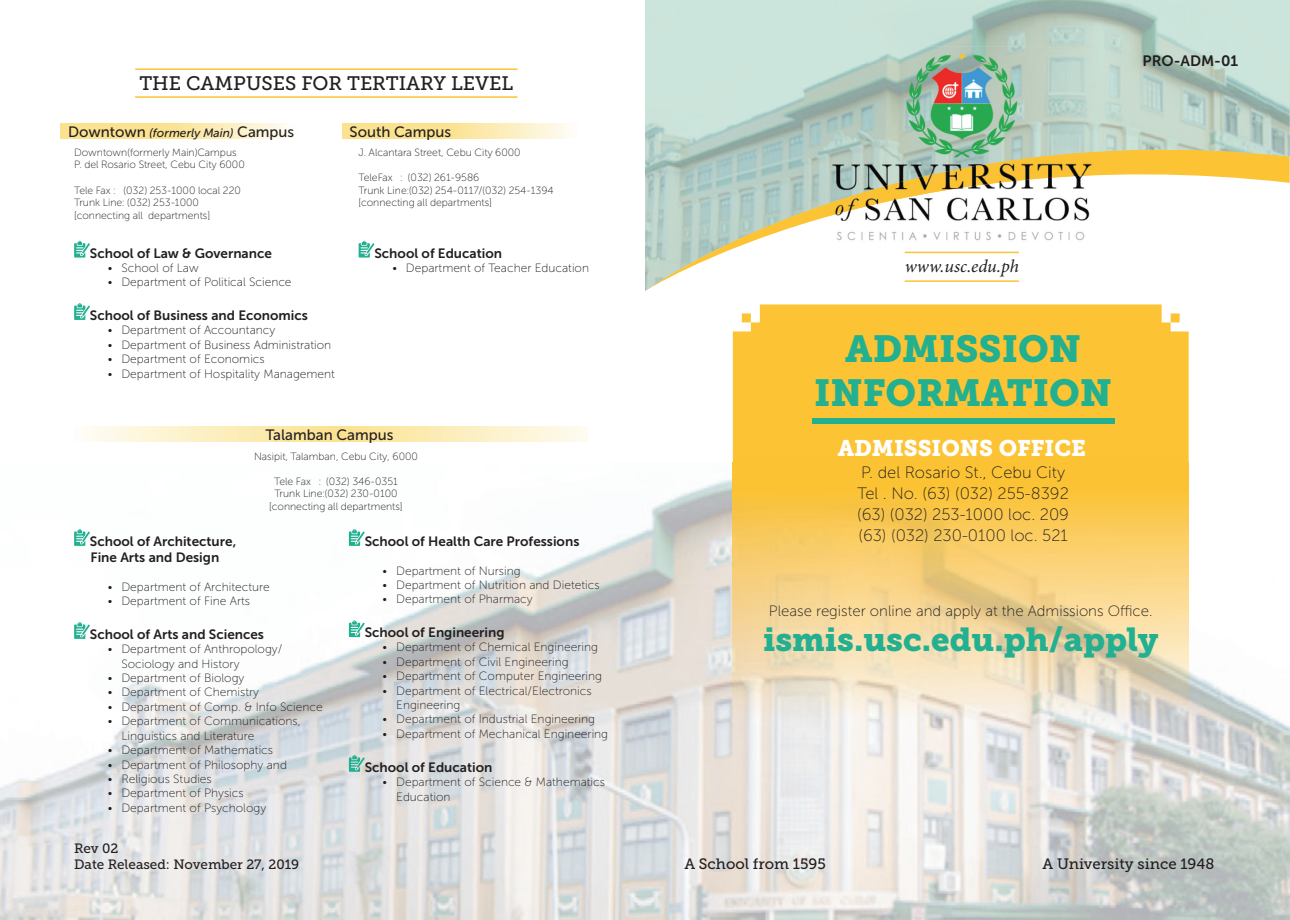
<style>
.page{position:relative;width:1290px;height:920px;background:#fff}
.page>*{position:absolute;margin:0;border:0;box-sizing:border-box;transform-origin:0 0}
.t1{font:37.5px/43.5px "Museo Slab 900";color:#22b090;text-align:center}
.t2{font:33px "Museo Slab 900";color:#22b090}
.t3{font:22.5px "Museo Slab 900";color:#fff}
.t4{font:19.5px "Museo Slab 500";color:#231f20}
.t5{font:italic 18px "Minion Pro";letter-spacing:.005em;color:#231f20}
.t6{font:16.5px/21px "Museo Sans 100";color:#231f20}
.t7{font:15px "Museo Sans Cyrl 500";color:#231f20}
.t8{font:15px "Museo Sans 100";color:#231f20}
.t9{font:15px "Museo Slab 500";color:#231f20}
.t10{font:15px "Museo Sans 700";color:#231f20}
.t11{font:13.5px/16.2px "Museo Sans 700";color:#231f20}
.t12{font:13.5px/16.2px "Museo Slab 500";color:#231f20}
.t13{font:12px/14.4px "Museo Sans 100";color:#231f20}
.t14{font:10.5px/12.6px "Museo Sans Cyrl 100";color:#231f20}
.s1{font-style:italic;font-size:12px}
</style>
<div class="page">
<img style="left:0;top:462px;width:1290px;height:458px">
<img style="left:645px;top:0;width:644px;height:291px">
<img style="left:826px;top:217px;width:272px;height:28px">
<img style="left:826px;top:204px;width:272px;height:13px">
<img style="left:826px;top:47px;width:272px;height:157px">
<hr style="left:905px;top:252px;width:114px;height:1px;background:#fcc435">
<hr style="left:905px;top:280px;width:114px;height:2px;background:#fcc435">
<hr style="left:135px;top:96px;width:382px;height:2px;background:#fcc435">
<hr style="left:135px;top:68px;width:382px;height:2px;background:#fcc435">
<div style="left:733px;top:304px;width:456px;height:158px;background:#fcc435"></div>
<img style="left:733px;top:462px;width:456px;height:315px">
<div style="left:742px;top:313px;width:438px;height:9px;background:#fcc435"></div>
<svg style="left:61px;top:124px;width:226px;height:14px;background:#fbe8a8"></svg>
<svg style="left:88px;top:426px;width:500px;height:15px;background:#fceec0"></svg>
<svg style="left:342px;top:124px;width:227px;height:14px;background:#fbe8a9"></svg>
<svg style="left:74px;top:241px;width:16px;height:17px"></svg>
<svg style="left:74px;top:303px;width:16px;height:17px"></svg>
<svg style="left:74px;top:529px;width:16px;height:17px"></svg>
<svg style="left:74px;top:622px;width:16px;height:17px"></svg>
<svg style="left:349px;top:529px;width:16px;height:17px"></svg>
<svg style="left:349px;top:620px;width:16px;height:17px"></svg>
<svg style="left:349px;top:755px;width:16px;height:17px"></svg>
<svg style="left:359px;top:241px;width:15px;height:17px"></svg>
<div style="left:812px;top:418px;width:303px;height:6px;background:#22b090"></div>
<h3 class="t4" style="left:139px;top:73px;width:375px">THE CAMPUSES FOR TERTIARY LEVEL</h3>
<p class="t7" style="left:68px;top:123px;width:228px">Downtown <span class="s1">(formerly Main)</span> Campus</p>
<p class="t14" style="left:74px;top:146px;width:172px">Downtown(formerly Main)Campus<br>P. del Rosario Street, Cebu City 6000</p>
<p class="t14" style="left:74px;top:184px;width:168px">Tele Fax : (032) 253-1000 local 220<br>Trunk Line: (032) 253-1000 [connecting all departments]</p>
<p class="t11" style="left:90px;top:245px;width:183px">School of Law &amp; Governance</p>
<p class="t13" style="left:108px;top:261px;width:92px">• School of Law</p>
<p class="t13" style="left:108px;top:275px;width:185px">• Department of Political Science</p>
<p class="t11" style="left:90px;top:307px;width:220px">School of Business and Economics</p>
<p class="t13" style="left:108px;top:323px;width:169px">• Department of Accountancy</p>
<p class="t13" style="left:108px;top:338px;width:225px">• Department of Business Administration</p>
<p class="t13" style="left:108px;top:352px;width:158px">• Department of Economics</p>
<p class="t13" style="left:108px;top:366px;width:229px">• Department of Hospitality Management</p>
<p class="t7" style="left:350px;top:123px;width:103px">South Campus</p>
<p class="t14" style="left:359px;top:146px;width:164px">J. Alcantara Street, Cebu City 6000</p>
<p class="t14" style="left:359px;top:171px;width:197px">TeleFax : (032) 261-9586<br>Trunk Line:(032) 254-0117/(032) 254-1394 [connecting all departments]</p>
<p class="t11" style="left:374px;top:245px;width:129px">School of Education</p>
<p class="t13" style="left:392px;top:261px;width:198px">• Department of Teacher Education</p>
<p class="t10" style="left:1142px;top:53px;width:97px">PRO-ADM-01</p>
<h3 class="t5" style="left:905px;top:254px;width:116px">www.usc.edu.ph</h3>
<h1 class="t1" style="left:814px;top:328px;width:299px">ADMISSION<br>INFORMATION</h1>
<p class="t7" style="left:265px;top:426px;width:130px">Talamban Campus</p>
<h3 class="t3" style="left:838px;top:435px;width:250px">ADMISSIONS OFFICE</h3>
<p class="t14" style="left:254px;top:450px;width:165px">Nasipit, Talamban, Cebu City, 6000</p>
<p class="t14" style="left:269px;top:475px;width:135px;text-align:center">Tele Fax : (032) 346-0351<br>Trunk Line:(032) 230-0100 [connecting all departments]</p>
<h3 class="t6" style="left:857px;top:462px;width:213px">P. del Rosario St., Cebu City<br>Tel . No. (63) (032) 255-8392 (63) (032) 253-1000 loc. 209 (63) (032) 230-0100 loc. 521</h3>
<p class="t11" style="left:90px;top:533px;width:148px">School of Architecture,<br>Fine Arts and Design</p>
<p class="t13" style="left:108px;top:580px;width:163px">• Department of Architecture</p>
<p class="t13" style="left:108px;top:594px;width:144px">• Department of Fine Arts</p>
<p class="t11" style="left:90px;top:626px;width:176px">School of Arts and Sciences</p>
<p class="t13" style="left:121px;top:642px;width:163px;text-indent:-14px">• Department of Anthropology/<br>Sociology and History</p>
<p class="t13" style="left:108px;top:671px;width:138px">• Department of Biology</p>
<p class="t13" style="left:108px;top:685px;width:153px">• Department of Chemistry</p>
<p class="t13" style="left:108px;top:700px;width:216px">• Department of Comp. &amp; Info Science</p>
<p class="t13" style="left:121px;top:714px;width:181px;text-indent:-14px">• Department of Communications,<br>Linguistics and Literature</p>
<p class="t13" style="left:108px;top:743px;width:167px">• Department of Mathematics</p>
<p class="t13" style="left:108px;top:757px;width:181px">• Department of Philosophy and</p>
<p class="t13" style="left:108px;top:772px;width:105px">• Religious Studies</p>
<p class="t13" style="left:108px;top:786px;width:137px">• Department of Physics</p>
<p class="t13" style="left:108px;top:800px;width:160px">• Department of Psychology</p>
<p class="t11" style="left:365px;top:533px;width:216px">School of Health Care Professions</p>
<p class="t13" style="left:383px;top:563px;width:139px">• Department of Nursing</p>
<p class="t13" style="left:383px;top:578px;width:218px">• Department of Nutrition and Dietetics</p>
<p class="t13" style="left:383px;top:592px;width:152px">• Department of Pharmacy</p>
<p class="t11" style="left:365px;top:624px;width:141px">School of Engineering</p>
<p class="t13" style="left:383px;top:640px;width:217px">• Department of Chemical Engineering</p>
<p class="t13" style="left:383px;top:655px;width:188px">• Department of Civil Engineering</p>
<p class="t13" style="left:383px;top:669px;width:221px">• Department of Computer Engineering</p>
<p class="t13" style="left:396px;top:683px;width:197px;text-indent:-14px">• Department of Electrical/Electronics<br>Engineering</p>
<p class="t13" style="left:383px;top:712px;width:214px">• Department of Industrial Engineering</p>
<p class="t13" style="left:383px;top:727px;width:227px">• Department of Mechanical Engineering</p>
<p class="t11" style="left:365px;top:759px;width:129px">School of Education</p>
<p class="t13" style="left:396px;top:775px;width:210px;text-indent:-14px">• Department of Science &amp; Mathematics<br>Education</p>
<p class="t8" style="left:769px;top:603px;width:385px">Please register online and apply at the Admissions Office.</p>
<h2 class="t2" style="left:763px;top:620px;width:397px">ismis.usc.edu.ph/apply</h2>
<p class="t12" style="left:74px;top:840px;width:227px">Rev 02<br>Date Released: November 27, 2019</p>
<p class="t9" style="left:684px;top:855px;width:143px">A School from 1595</p>
<p class="t9" style="left:1042px;top:855px;width:174px">A University since 1948</p>
</div>
